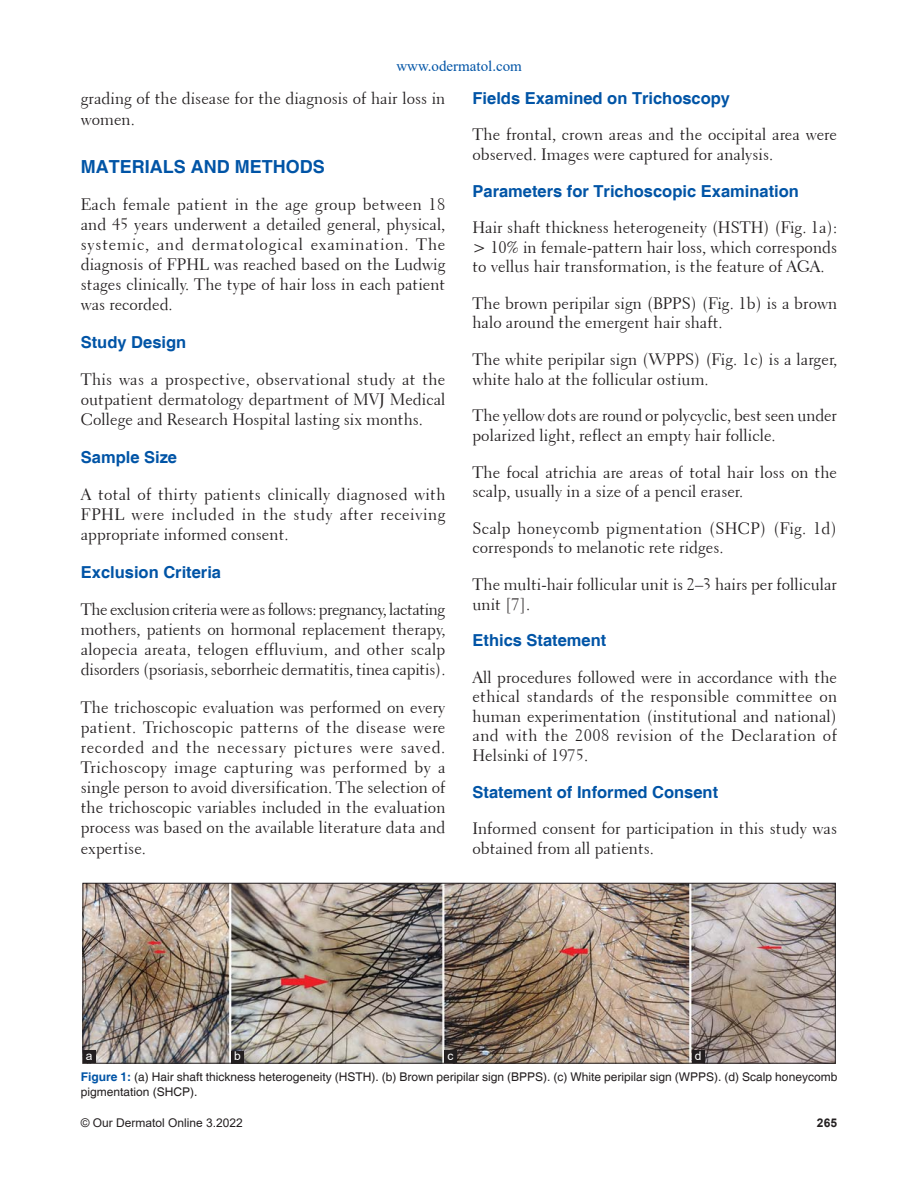
<style>
.page{position:relative;width:918px;height:1188px;background:#fff}
.page>*{position:absolute;margin:0;border:0;box-sizing:border-box;transform-origin:0 0}
.t1{font:700 18px "Helvetica";color:#0054a6}
.t2{font:16.5px/20.1px "Transitional 521 BT Roman A";color:#231f20}
.t3{font:700 16.5px "Helvetica";color:#0054a6}
.t4{font:15px "Times New Roman";color:#0054a6}
.t5{font:12px/15px "Helvetica";color:#231f20}
.t6{font:12px "Arial";color:#231f20}
.t7{font:12px "Arial";color:#fff}
.t8{font:700 12px "Arial";color:#231f20}
.s1{font-weight:700;color:#0054a6}
</style>
<div class="page">
<img style="left:85px;top:885px;width:748px;height:176px">
<div style="left:83px;top:883px;width:752px;height:180px;border:1px solid #231f20"></div>
<div style="left:83px;top:1050px;width:13px;height:13px;background:#231f20"></div>
<div style="left:231px;top:1051px;width:13px;height:13px;background:#231f20"></div>
<div style="left:444px;top:1051px;width:13px;height:12px;background:#231f20"></div>
<div style="left:692px;top:1050px;width:12px;height:13px;background:#231f20"></div>
<p class="t4" style="left:396px;top:58px;width:127px">www.odermatol.com</p>
<p class="t2" style="left:81px;top:89px;width:366px">grading of the disease for the diagnosis of hair loss in women.</p>
<p class="t1" style="left:81px;top:156px;width:245px">MATERIALS AND METHODS</p>
<p class="t2" style="left:81px;top:194px;width:366px;text-align:justify">Each female patient in the age group between 18 and 45 years underwent a detailed general, physical, systemic, and dermatological examination. The diagnosis of FPHL was reached based on the Ludwig stages clinically. The type of hair loss in each patient was recorded.</p>
<p class="t3" style="left:81px;top:333px;width:107px">Study Design</p>
<p class="t2" style="left:81px;top:369px;width:366px;text-align:justify">This was a prospective, observational study at the outpatient dermatology department of MVJ Medical College and Research Hospital lasting six months.</p>
<p class="t3" style="left:81px;top:447px;width:98px">Sample Size</p>
<p class="t2" style="left:81px;top:484px;width:366px;text-align:justify">A total of thirty patients clinically diagnosed with FPHL were included in the study after receiving appropriate informed consent.</p>
<p class="t3" style="left:81px;top:562px;width:142px">Exclusion Criteria</p>
<p class="t2" style="left:81px;top:599px;width:366px;text-align:justify">The exclusion criteria were as follows: pregnancy, lactating mothers, patients on hormonal replacement therapy, alopecia areata, telogen effluvium, and other scalp disorders (psoriasis, seborrheic dermatitis, tinea capitis).</p>
<p class="t2" style="left:81px;top:697px;width:366px;text-align:justify">The trichoscopic evaluation was performed on every patient. Trichoscopic patterns of the disease were recorded and the necessary pictures were saved.<br>Trichoscopy image capturing was performed by a single person to avoid diversification. The selection of the trichoscopic variables included in the evaluation process was based on the available literature data and expertise.</p>
<p class="t3" style="left:472px;top:89px;width:259px">Fields Examined on Trichoscopy</p>
<p class="t2" style="left:472px;top:125px;width:366px;line-height:19.5px">The frontal, crown areas and the occipital area were observed. Images were captured for analysis.</p>
<p class="t3" style="left:472px;top:181px;width:328px">Parameters for Trichoscopic Examination</p>
<p class="t2" style="left:472px;top:218px;width:366px;line-height:19.5px;text-align:justify">Hair shaft thickness heterogeneity (HSTH) (Fig. 1a): &gt; 10% in female-pattern hair loss, which corresponds to vellus hair transformation, is the feature of AGA.</p>
<p class="t2" style="left:472px;top:294px;width:366px;line-height:19.5px">The brown peripilar sign (BPPS) (Fig. 1b) is a brown halo around the emergent hair shaft.</p>
<p class="t2" style="left:472px;top:350px;width:366px;line-height:19.5px">The white peripilar sign (WPPS) (Fig. 1c) is a larger, white halo at the follicular ostium.</p>
<p class="t2" style="left:472px;top:406px;width:366px;line-height:19.5px">The yellow dots are round or polycyclic, best seen under polarized light, reflect an empty hair follicle.</p>
<p class="t2" style="left:472px;top:462px;width:366px;line-height:19.5px">The focal atrichia are areas of total hair loss on the scalp, usually in a size of a pencil eraser.</p>
<p class="t2" style="left:472px;top:519px;width:366px;line-height:19.5px">Scalp honeycomb pigmentation (SHCP) (Fig. 1d) corresponds to melanotic rete ridges.</p>
<p class="t2" style="left:472px;top:575px;width:366px;line-height:19.5px">The multi-hair follicular unit is 2–3 hairs per follicular unit [7].</p>
<p class="t3" style="left:472px;top:631px;width:135px">Ethics Statement</p>
<p class="t2" style="left:472px;top:668px;width:366px;line-height:19.5px;text-align:justify">All procedures followed were in accordance with the ethical standards of the responsible committee on human experimentation (institutional and national) and with the 2008 revision of the Declaration of Helsinki of 1975.</p>
<p class="t3" style="left:472px;top:782px;width:247px">Statement of Informed Consent</p>
<p class="t2" style="left:472px;top:819px;width:366px;line-height:19.5px">Informed consent for participation in this study was obtained from all patients.</p>
<p class="t7" style="left:86px;top:1049px;width:8px">a</p>
<p class="t7" style="left:234px;top:1050px;width:8px">b</p>
<p class="t7" style="left:448px;top:1049px;width:7px">c</p>
<p class="t7" style="left:695px;top:1049px;width:8px">d</p>
<p class="t5" style="left:81px;top:1069px;width:758px"><span class="s1">Figure 1:</span> (a) Hair shaft thickness heterogeneity (HSTH). (b) Brown peripilar sign (BPPS). (c) White peripilar sign (WPPS). (d) Scalp honeycomb pigmentation (SHCP).</p>
<p class="t6" style="left:81px;top:1116px;width:164px">© Our Dermatol Online 3.2022</p>
<p class="t8" style="left:817px;top:1116px;width:22px">265</p>
</div>
